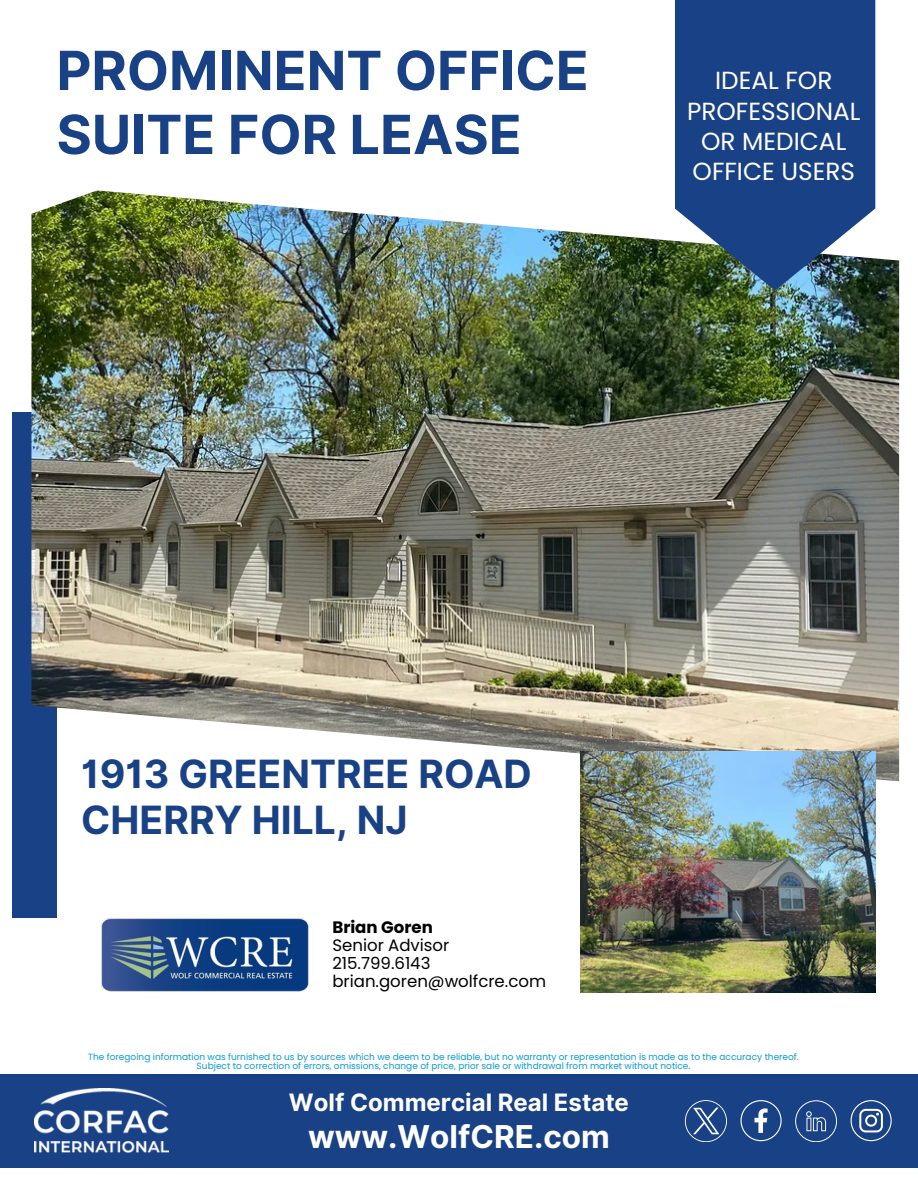
<style>
.page{position:relative;width:918px;height:1188px;background:#fff}
.page>*{position:absolute;margin:0;border:0;box-sizing:border-box;transform-origin:0 0}
.t1{font:700 54px/64.1px "Inter";color:#194185}
.t2{font:700 39px/46.2px "Inter";color:#194185}
.t3{font:700 31.5px "Inter";color:#fff}
.t4{font:24.75px/30.3px "Poppins";color:#fff;text-align:center}
.t5{font:700 24px "Inter";color:#fff}
.t6{font:16.5px/18px "Poppins";color:#000}
.t7{font:9px/9px "Poppins";color:#0b9ad1;text-align:center}
.s1{font-weight:700}
</style>
<div class="page">
<div style="left:12px;top:412px;width:45px;height:505px;background:#194185"></div>
<img style="left:31px;top:185px;width:868px;height:596px">
<svg style="left:675px;top:0;width:200px;height:290px;background:#254b83"></svg>
<img style="left:31px;top:185px;width:385px;height:52px">
<div style="left:0;top:1074px;width:918px;height:94px;background:#194185"></div>
<img style="left:101px;top:919px;width:207px;height:73px">
<img style="left:34px;top:1088px;width:134px;height:64px">
<svg style="left:795px;top:1100px;width:42px;height:42px"></svg>
<svg style="left:851px;top:1100px;width:41px;height:41px"></svg>
<svg style="left:740px;top:1100px;width:42px;height:41px"></svg>
<svg style="left:685px;top:1100px;width:42px;height:42px"></svg>
<img style="left:581px;top:752px;width:294px;height:240px">
<h5 class="t1" style="left:57px;top:38px;width:534px">PROMINENT OFFICE<br>SUITE FOR LEASE</h5>
<p class="t4" style="left:687px;top:66px;width:175px">IDEAL FOR<br>PROFESSIONAL<br>OR MEDICAL<br>OFFICE USERS</p>
<p class="t2" style="left:81px;top:750px;width:452px">1913 GREENTREE ROAD<br>CHERRY HILL, NJ</p>
<h4 class="t6" style="left:332px;top:918px;width:215px"><span class="s1">Brian Goren<br></span>Senior Advisor<br>215.799.6143 brian.goren@wolfcre.com</h4>
<p class="t7" style="left:88px;top:1052px;width:712px">The foregoing information was furnished to us by sources which we deem to be reliable, but no warranty or representation is made as to the accuracy thereof.<br>Subject to correction of errors, omissions, change of price, prior sale or withdrawal from market without notice.</p>
<p class="t5" style="left:289px;top:1088px;width:341px">Wolf Commercial Real Estate</p>
<p class="t3" style="left:308px;top:1117px;width:303px">www.WolfCRE.com</p>
</div>
